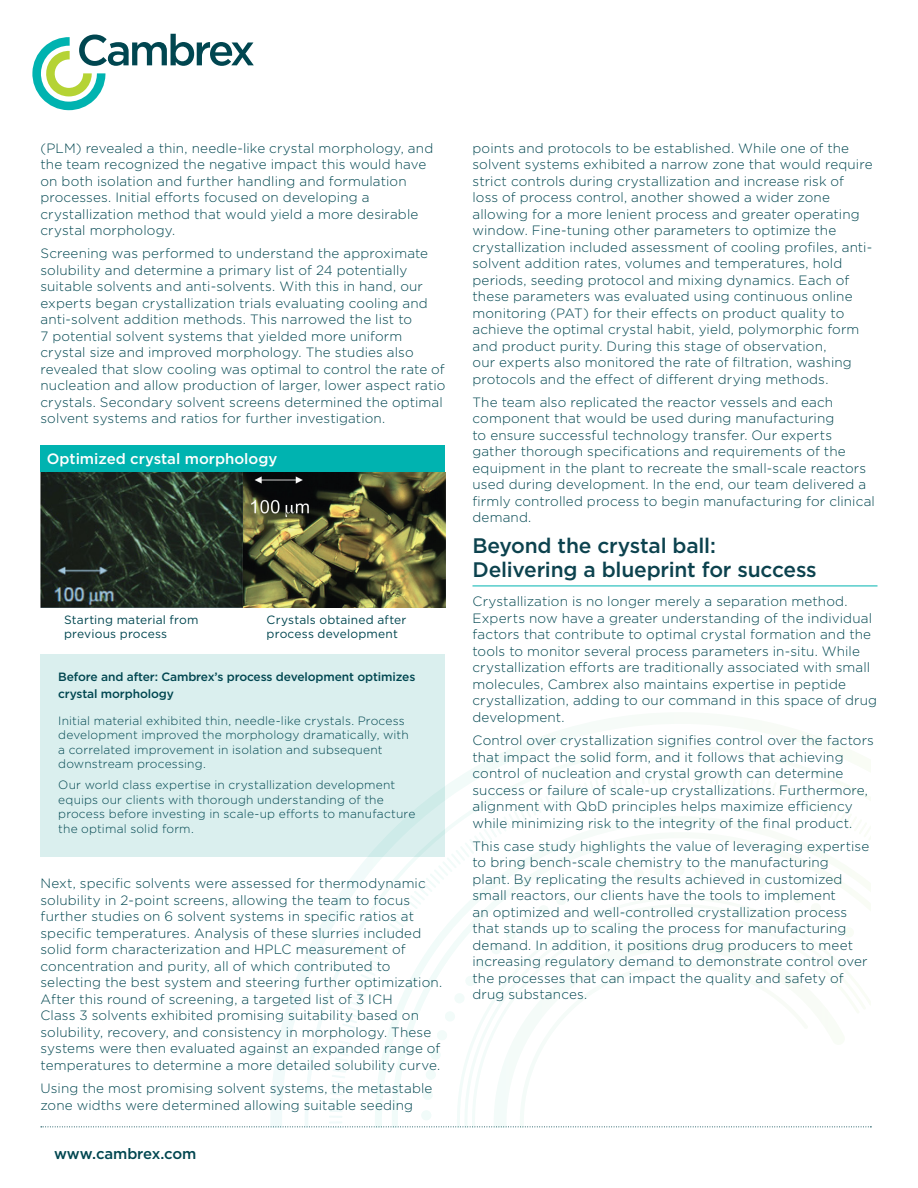
<style>
.page{position:relative;width:918px;height:1188px;background:#fff}
.page>*{position:absolute;margin:0;border:0;box-sizing:border-box;transform-origin:0 0}
.Article_Body_copy_he{font:500 21px/24px "Gotham";letter-spacing:-.01em;color:#0c424e}
.Section_header{font:500 15px "Gotham";color:#fff}
.t1{font:500 15px "Gotham";letter-spacing:-.005em;color:#004650}
.Body_copy{font:300 13.5px/16.5px "Gotham";letter-spacing:.01em;color:#004650}
.Figure_body_copy{font:300 12px/14.4px "Gotham";letter-spacing:.015em;color:#004650}
.Figure_body_copy-2{font:12px/14.4px "Gotham";letter-spacing:.015em;color:#004650}
.Figure_title{font:500 12px/17.1px "Gotham";letter-spacing:-.01em;color:#004650}
</style>
<div class="page">
<svg style="left:270px;top:737px;width:601px;height:391px"></svg>
<svg style="left:41px;top:1126px;width:830px;height:1px"></svg>
<svg style="left:32px;top:34px;width:222px;height:76px"></svg>
<hr style="left:472px;top:586px;width:406px;height:1px;background:#00b3b0">
<div style="left:40px;top:655px;width:406px;height:202px;background:#daefee"></div>
<div style="left:40px;top:446px;width:406px;height:26px;background:#00b3b0"></div>
<img style="left:40px;top:473px;width:406px;height:135px">
<p class="Body_copy" style="left:40px;top:139px;width:394px">(PLM) revealed a thin, needle-like crystal morphology, and the team recognized the negative impact this would have on both isolation and further handling and formulation processes. Initial efforts focused on developing a crystallization method that would yield a more desirable crystal morphology.</p>
<p class="Body_copy" style="left:40px;top:245px;width:406px">Screening was performed to understand the approximate solubility and determine a primary list of 24 potentially suitable solvents and anti-solvents. With this in hand, our experts began crystallization trials evaluating cooling and anti-solvent addition methods. This narrowed the list to<br>7 potential solvent systems that yielded more uniform crystal size and improved morphology. The studies also revealed that slow cooling was optimal to control the rate of nucleation and allow production of larger, lower aspect ratio crystals. Secondary solvent screens determined the optimal solvent systems and ratios for further investigation.</p>
<p class="Section_header" style="left:47px;top:449px;width:232px">Optimized crystal morphology</p>
<p class="Figure_body_copy-2" style="left:64px;top:612px;width:136px">Starting material from previous process</p>
<p class="Figure_body_copy-2" style="left:267px;top:612px;width:141px">Crystals obtained after process development</p>
<p class="Figure_title" style="left:58px;top:668px;width:359px">Before and after: Cambrex’s process development optimizes crystal morphology</p>
<p class="Figure_body_copy" style="left:58px;top:713px;width:352px">Initial material exhibited thin, needle-like crystals. Process development improved the morphology dramatically, with a correlated improvement in isolation and subsequent downstream processing.</p>
<p class="Figure_body_copy" style="left:58px;top:778px;width:359px">Our world class expertise in crystallization development equips our clients with thorough understanding of the process before investing in scale-up efforts to manufacture the optimal solid form.</p>
<p class="Body_copy" style="left:40px;top:875px;width:403px">Next, specific solvents were assessed for thermodynamic solubility in 2-point screens, allowing the team to focus further studies on 6 solvent systems in specific ratios at specific temperatures. Analysis of these slurries included solid form characterization and HPLC measurement of concentration and purity, all of which contributed to selecting the best system and steering further optimization.<br>After this round of screening, a targeted list of 3 ICH<br>Class 3 solvents exhibited promising suitability based on solubility, recovery, and consistency in morphology. These systems were then evaluated against an expanded range of temperatures to determine a more detailed solubility curve.</p>
<p class="Body_copy" style="left:40px;top:1080px;width:394px">Using the most promising solvent systems, the metastable zone widths were determined allowing suitable seeding</p>
<p class="t1" style="left:54px;top:1143px;width:144px">www.cambrex.com</p>
<p class="Body_copy" style="left:472px;top:139px;width:402px">points and protocols to be established. While one of the solvent systems exhibited a narrow zone that would require strict controls during crystallization and increase risk of loss of process control, another showed a wider zone allowing for a more lenient process and greater operating window. Fine-tuning other parameters to optimize the crystallization included assessment of cooling profiles, anti&shy;solvent addition rates, volumes and temperatures, hold periods, seeding protocol and mixing dynamics. Each of these parameters was evaluated using continuous online monitoring (PAT) for their effects on product quality to achieve the optimal crystal habit, yield, polymorphic form and product purity. During this stage of observation,<br>our experts also monitored the rate of filtration, washing protocols and the effect of different drying methods.</p>
<p class="Body_copy" style="left:472px;top:393px;width:404px">The team also replicated the reactor vessels and each component that would be used during manufacturing<br>to ensure successful technology transfer. Our experts gather thorough specifications and requirements of the equipment in the plant to recreate the small-scale reactors used during development. In the end, our team delivered a firmly controlled process to begin manufacturing for clinical demand.</p>
<p class="Article_Body_copy_he" style="left:472px;top:533px;width:346px">Beyond the crystal ball:<br>Delivering a blueprint for success</p>
<p class="Body_copy" style="left:472px;top:593px;width:406px">Crystallization is no longer merely a separation method.<br>Experts now have a greater understanding of the individual factors that contribute to optimal crystal formation and the tools to monitor several process parameters in-situ. While crystallization efforts are traditionally associated with small molecules, Cambrex also maintains expertise in peptide crystallization, adding to our command in this space of drug development.</p>
<p class="Body_copy" style="left:472px;top:732px;width:403px">Control over crystallization signifies control over the factors that impact the solid form, and it follows that achieving control of nucleation and crystal growth can determine success or failure of scale-up crystallizations. Furthermore, alignment with QbD principles helps maximize efficiency while minimizing risk to the integrity of the final product.</p>
<p class="Body_copy" style="left:472px;top:837px;width:398px">This case study highlights the value of leveraging expertise to bring bench-scale chemistry to the manufacturing plant. By replicating the results achieved in customized small reactors, our clients have the tools to implement<br>an optimized and well-controlled crystallization process that stands up to scaling the process for manufacturing demand. In addition, it positions drug producers to meet increasing regulatory demand to demonstrate control over the processes that can impact the quality and safety of drug substances.</p>
</div>
